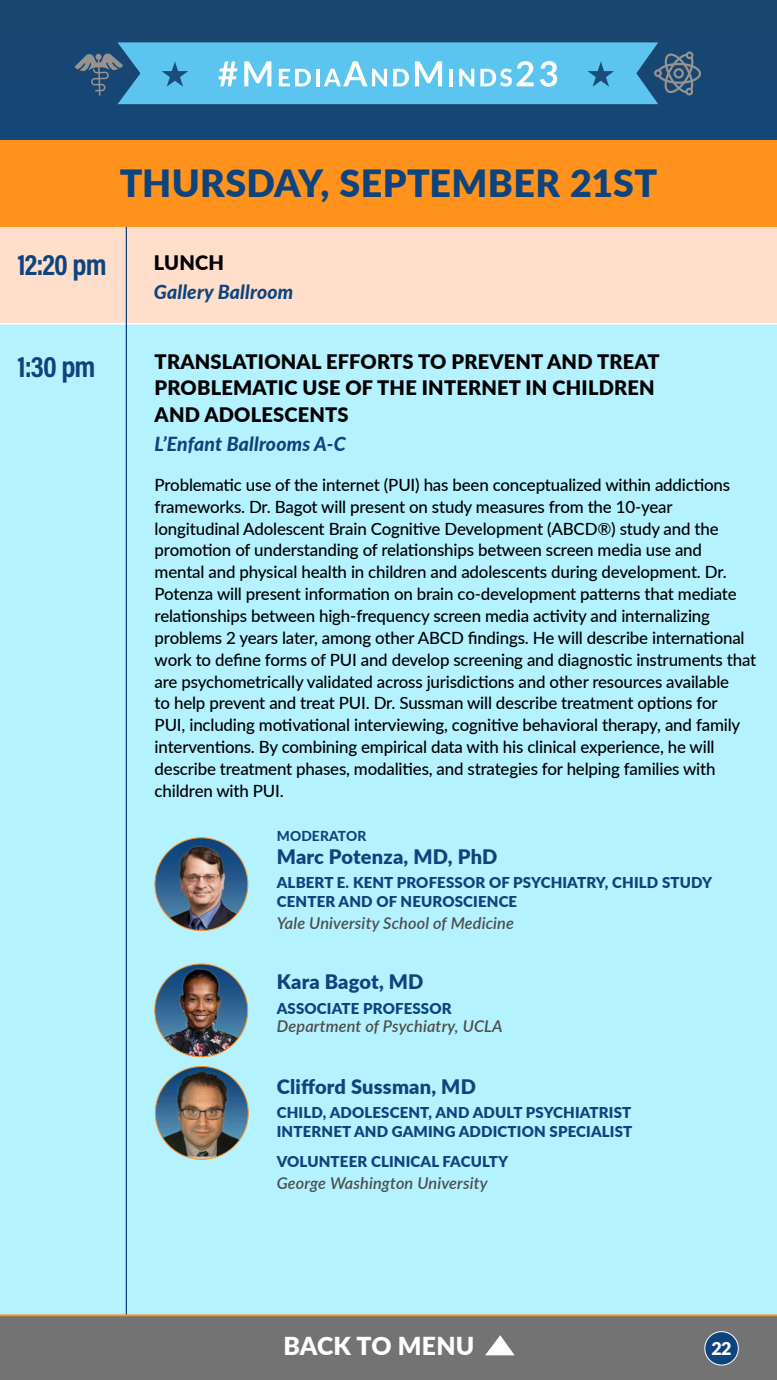
<style>
.page{position:relative;width:777px;height:1380px;background:#fff}
.page>*{position:absolute;margin:0;border:0;box-sizing:border-box;transform-origin:0 0}
.t1{font:900 37.5px "Lato";letter-spacing:.01em;color:#0d447d}
.t2{font:30px "Acumin Variable Concept";letter-spacing:-.03em;color:#0d447d}
.t3{font:900 24.75px "Lato";letter-spacing:.01em;color:#fff}
.t4{font:900 20px/26.5px "Lato";letter-spacing:.01em;color:#000}
.t5{font:900 20px "Lato";letter-spacing:.01em;color:#0d447d}
.t6{font:italic 800 19.38px "Lato";letter-spacing:.01em;color:#0d447d}
.t7{font:900 17.81px "Lato";color:#fff}
.t8{font:500 16.88px/21.9px "Lato";letter-spacing:-.01em;color:#000}
.t9{font:italic 600 16.25px "Lato";letter-spacing:.01em;color:#4d4d4d}
.t10{font:900 15px/18.8px "Lato";letter-spacing:.01em;color:#0d447d}
.t11{font:800 13.75px "Lato";letter-spacing:.01em;color:#0d447d}
</style>
<div class="page">
<div style="left:0;top:0;width:776px;height:1380px;background:#184672"></div>
<div style="left:0;top:324px;width:776px;height:990px;background:#b5f2ff"></div>
<div style="left:0;top:227px;width:776px;height:97px;background:#ffdecb"></div>
<hr style="left:126px;top:225px;width:1px;height:1094px;background:#0d447d">
<div style="left:0;top:141px;width:776px;height:86px;background:#ff931e"></div>
<svg style="left:75px;top:42px;width:625px;height:62px;background:#5eb4d9"></svg>
<div style="left:0;top:1314px;width:776px;height:66px;background:#737373"></div>
<svg style="left:485px;top:1335px;width:29px;height:20px"></svg>
<div style="left:704px;top:1332px;width:34px;height:33px;background:#0d447d;border-radius:50%"></div>
<div style="left:704px;top:1331px;width:34px;height:35px;border:1px solid #fff;border-radius:50%"></div>
<img style="left:155px;top:838px;width:93px;height:93px;border-radius:46px">
<img style="left:155px;top:964px;width:92px;height:93px;border-radius:46px">
<img style="left:155px;top:1067px;width:93px;height:90px">
<h1 class="t1" style="left:120px;top:155px;width:539px">THURSDAY, SEPTEMBER 21ST</h1>
<h2 class="t2" style="left:18px;top:243px;width:91px">12:20 pm</h2>
<p class="t4" style="left:154px;top:248px;width:72px">LUNCH</p>
<p class="t6" style="left:154px;top:277px;width:141px">Gallery Ballroom</p>
<h2 class="t2" style="left:18px;top:346px;width:79px">1:30 pm</h2>
<p class="t4" style="left:154px;top:348px;width:506px">TRANSLATIONAL EFFORTS TO PREVENT AND TREAT<br>PROBLEMATIC USE OF THE INTERNET IN CHILDREN<br>AND ADOLESCENTS</p>
<p class="t6" style="left:154px;top:430px;width:192px">L’Enfant Ballrooms A-C</p>
<p class="t8" style="left:155px;top:473px;width:603px">Problematic use of the internet (PUI) has been conceptualized within addictions frameworks. Dr. Bagot will present on study measures from the 10-year longitudinal Adolescent Brain Cognitive Development (ABCD®) study and the promotion of understanding of relationships between screen media use and<br>mental and physical health in children and adolescents during development. Dr.<br>Potenza will present information on brain co-development patterns that mediate relationships between high-frequency screen media activity and internalizing problems 2 years later, among other ABCD findings. He will describe international work to define forms of PUI and develop screening and diagnostic instruments that are psychometrically validated across jurisdictions and other resources available<br>to help prevent and treat PUI. Dr. Sussman will describe treatment options for<br>PUI, including motivational interviewing, cognitive behavioral therapy, and family interventions. By combining empirical data with his clinical experience, he will describe treatment phases, modalities, and strategies for helping families with children with PUI.</p>
<p class="t11" style="left:277px;top:826px;width:91px">MODERATOR</p>
<p class="t5" style="left:277px;top:841px;width:222px">Marc Potenza, MD, PhD</p>
<p class="t10" style="left:277px;top:872px;width:436px">ALBERT E. KENT PROFESSOR OF PSYCHIATRY, CHILD STUDY<br>CENTER AND OF NEUROSCIENCE</p>
<p class="t9" style="left:277px;top:911px;width:238px">Yale University School of Medicine</p>
<p class="t5" style="left:277px;top:967px;width:148px">Kara Bagot, MD</p>
<p class="t10" style="left:277px;top:998px;width:176px">ASSOCIATE PROFESSOR</p>
<p class="t9" style="left:277px;top:1015px;width:227px">Department of Psychiatry, UCLA</p>
<p class="t5" style="left:277px;top:1071px;width:200px">Clifford Sussman, MD</p>
<p class="t10" style="left:277px;top:1103px;width:357px">CHILD, ADOLESCENT, AND ADULT PSYCHIATRIST<br>INTERNET AND GAMING ADDICTION SPECIALIST</p>
<p class="t10" style="left:277px;top:1151px;width:233px">VOLUNTEER CLINICAL FACULTY</p>
<p class="t9" style="left:277px;top:1172px;width:212px">George Washington University</p>
<h3 class="t3" style="left:283px;top:1327px;width:192px">BACK TO MENU</h3>
<p class="t7" style="left:711px;top:1335px;width:21px">22</p>
</div>
